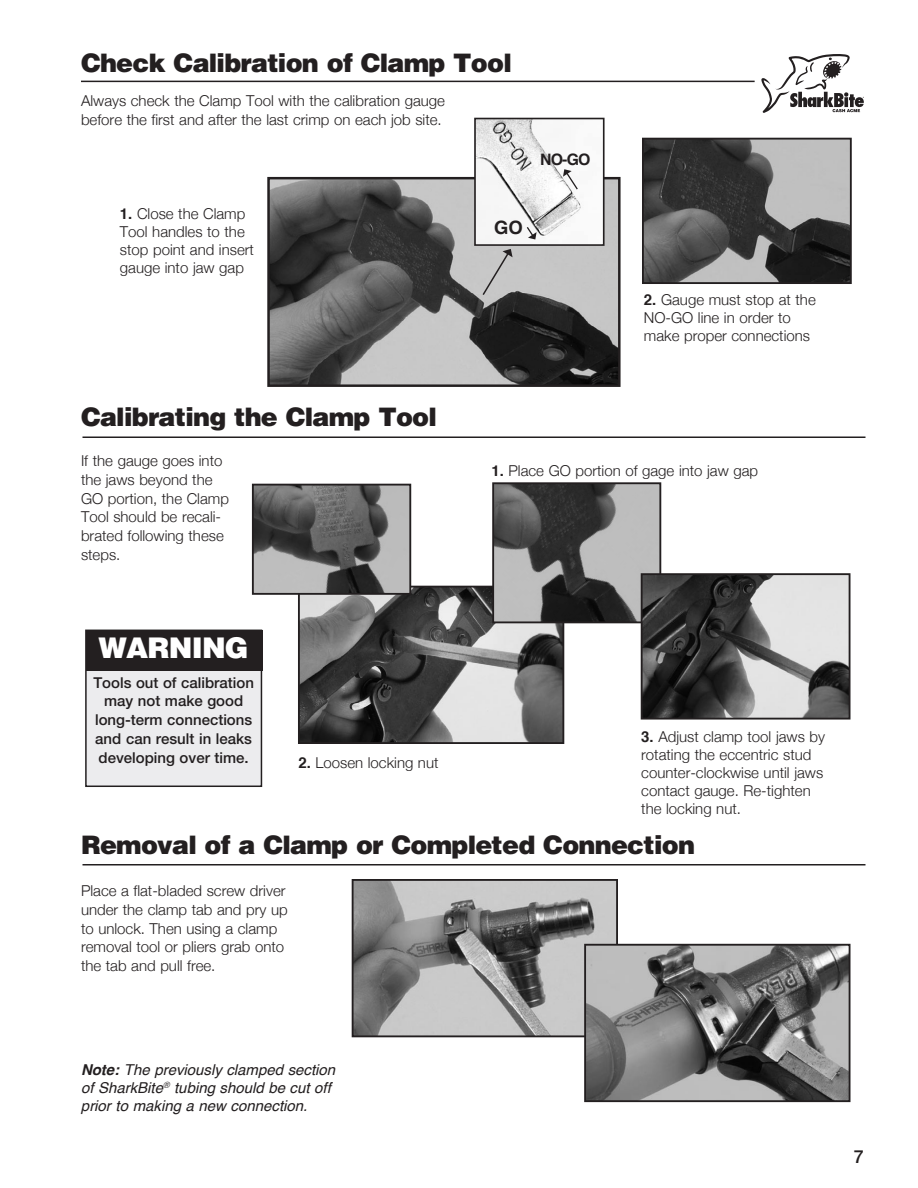
<style>
.page{position:relative;width:918px;height:1188px;background:#fff}
.page>*{position:absolute;margin:0;border:0;box-sizing:border-box;transform-origin:0 0}
.t1{font:900 28.5px "Helvetica LT Std";letter-spacing:-.03em;color:#fff}
.t2{font:900 25.5px "Helvetica LT Std";letter-spacing:-.03em;color:#231f20}
.t3{font:700 18.45px "Helvetica";color:#231f20}
.t4{font:500 18px "Helvetica Neue LT Std";color:#231f20}
.t5{font:700 15.75px "Helvetica";color:#231f20}
.t6{font:300 15px/18.8px "Helvetica Neue";color:#231f20}
.t7{font:500 15px/18.8px "Helvetica Neue LT Std";color:#231f20;text-align:center}
.t8{font:italic 15px/18px "Helvetica";color:#231f20}
.s1{font-family:"Helvetica";font-weight:700}
.s2{font-weight:700}
</style>
<div class="page">
<img style="left:270px;top:180px;width:348px;height:204px">
<div style="left:267px;top:177px;width:354px;height:210px;border:2px solid #231f20"></div>
<hr style="left:81px;top:81px;width:674px;height:1px;background:#231f20">
<img style="left:645px;top:141px;width:204px;height:140px">
<div style="left:642px;top:138px;width:210px;height:146px;border:2px solid #231f20"></div>
<img style="left:301px;top:589px;width:260px;height:152px">
<div style="left:298px;top:586px;width:266px;height:158px;border:2px solid #231f20"></div>
<img style="left:495px;top:485px;width:163px;height:135px">
<div style="left:492px;top:482px;width:169px;height:141px;border:2px solid #231f20"></div>
<img style="left:644px;top:576px;width:204px;height:141px">
<div style="left:641px;top:573px;width:210px;height:147px;border:2px solid #231f20"></div>
<img style="left:255px;top:487px;width:153px;height:105px">
<div style="left:252px;top:484px;width:159px;height:111px;border:2px solid #231f20"></div>
<hr style="left:82px;top:436px;width:784px;height:2px;background:#231f20">
<hr style="left:82px;top:864px;width:784px;height:2px;background:#231f20">
<img style="left:355px;top:882px;width:260px;height:152px">
<div style="left:352px;top:879px;width:266px;height:158px;border:2px solid #231f20"></div>
<img style="left:587px;top:947px;width:261px;height:152px">
<div style="left:584px;top:944px;width:267px;height:158px;border:2px solid #231f20"></div>
<img style="left:477px;top:121px;width:125px;height:122px">
<div style="left:474px;top:118px;width:131px;height:128px;border:2px solid #231f20"></div>
<svg style="left:563px;top:169px;width:16px;height:22px"></svg>
<svg style="left:525px;top:225px;width:12px;height:15px"></svg>
<svg style="left:761px;top:54px;width:103px;height:59px"></svg>
<svg style="left:481px;top:249px;width:32px;height:48px"></svg>
<div style="left:86px;top:630px;width:175px;height:156px;background:#ececee"></div>
<div style="left:85px;top:630px;width:177px;height:157px;border:2px solid #231f20"></div>
<div style="left:86px;top:630px;width:176px;height:41px;background:#231f20"></div>
<h2 class="t2" style="left:81px;top:46px;width:432px">Check Calibration of Clamp Tool</h2>
<p class="t6" style="left:81px;top:91px;width:366px">Always check the Clamp Tool with the calibration gauge before the first and after the last crimp on each job site.</p>
<p class="t6" style="left:120px;top:204px;width:136px;line-height:18px"><span class="s1">1.</span> Close the Clamp<br>Tool handles to the stop point and insert gauge into jaw gap</p>
<p class="t5" style="left:540px;top:146px;width:52px">NO-GO</p>
<p class="t3" style="left:494px;top:212px;width:30px">GO</p>
<h2 class="t2" style="left:81px;top:400px;width:357px">Calibrating the Clamp Tool</h2>
<p class="t6" style="left:644px;top:290px;width:173px;line-height:18px"><span class="s1">2.</span> Gauge must stop at the<br>NO-GO line in order to make proper connections</p>
<p class="t6" style="left:81px;top:451px;width:149px">If the gauge goes into the jaws beyond the<br>GO portion, the Clamp<br>Tool should be recali&shy;brated following these steps.</p>
<p class="t6" style="left:491px;top:461px;width:268px"><span class="s1">1.</span> Place GO portion of gage into jaw gap</p>
<h1 class="t1" style="left:99px;top:630px;width:152px">WARNING</h1>
<p class="t7" style="left:93px;top:673px;width:162px">Tools out of calibration may not make good long-term connections and can result in leaks developing over time.</p>
<p class="t6" style="left:298px;top:752px;width:142px"><span class="s1">2.</span> Loosen locking nut</p>
<p class="t6" style="left:641px;top:727px;width:185px;line-height:18px"><span class="s1">3.</span> Adjust clamp tool jaws by rotating the eccentric stud counter-clockwise until jaws contact gauge. Re-tighten the locking nut.</p>
<h2 class="t2" style="left:81px;top:828px;width:616px">Removal of a Clamp or Completed Connection</h2>
<p class="t6" style="left:81px;top:881px;width:208px">Place a flat-bladed screw driver under the clamp tab and pry up to unlock. Then using a clamp removal tool or pliers grab onto the tab and pull free.</p>
<p class="t8" style="left:81px;top:1061px;width:256px"><span class="s2">Note:</span> The previously clamped section of SharkBite<sup>®</sup> tubing should be cut off prior to making a new connection.</p>
<p class="t4" style="left:854px;top:1146px;width:12px">7</p>
</div>
